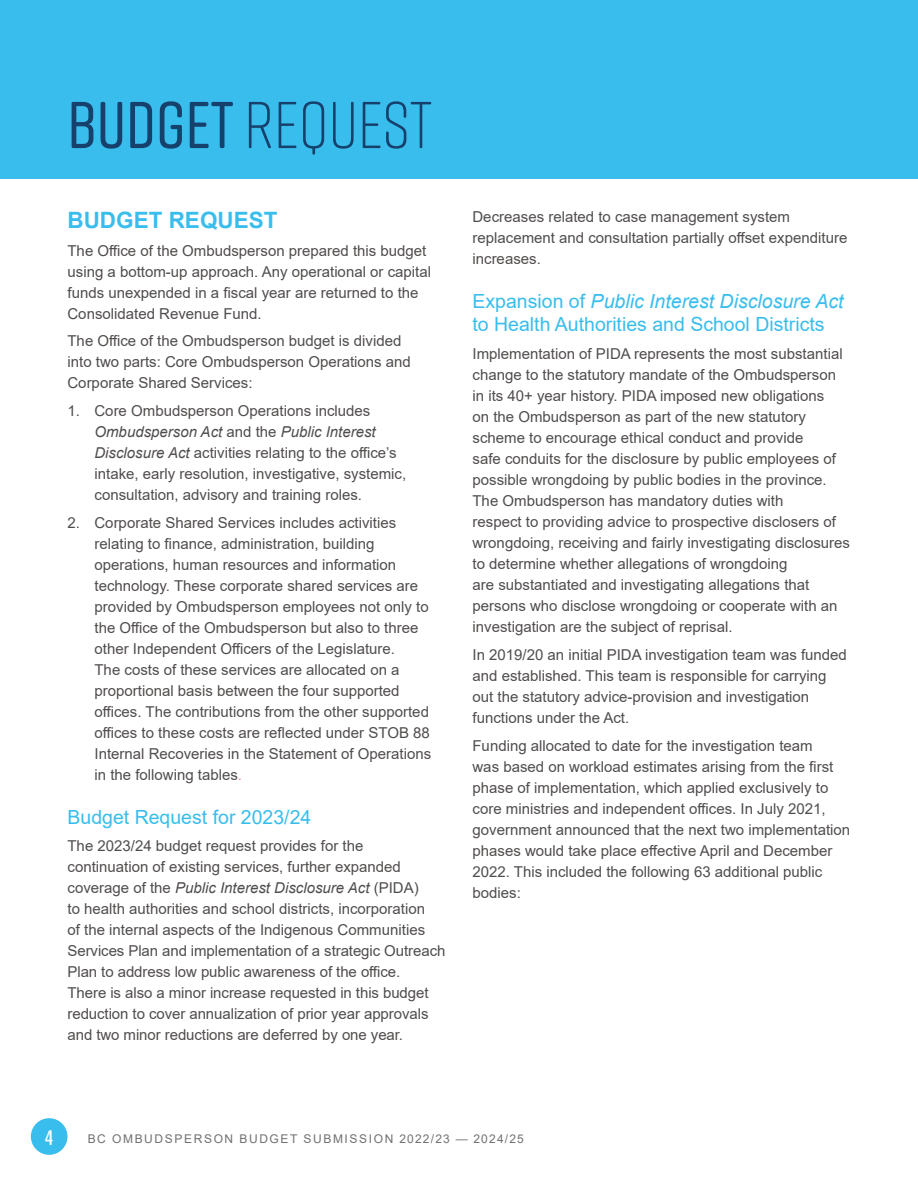
<style>
.page{position:relative;width:918px;height:1188px;background:#fff}
.page>*{position:absolute;margin:0;border:0;box-sizing:border-box;transform-origin:0 0}
.Section_Heading{font:300 66px "Rift Soft";color:#16416c}
.Heading_2{font:700 22.5px "Arial";color:#39bded}
.t1{font:600 21px "Rift Soft";color:#fff}
.Heading_3{font:19.5px/23.4px "Arial";color:#39bded}
.Body{font:15px/21px "Arial";color:#504d4c}
.t2{font:12px "Arial";letter-spacing:.135em;color:#737070}
.s1{font-weight:500}
.s2{font-style:italic}
.s3{color:#f082a1}
</style>
<div class="page">
<div style="left:31px;top:1118px;width:37px;height:37px;background:#39bded;border-radius:50%"></div>
<div style="left:0;top:0;width:918px;height:178px;background:#39bded"></div>
<p class="Section_Heading" style="left:68px;top:79px;width:366px"><span class="s1">budget</span> REQUEST</p>
<p class="Heading_2" style="left:68px;top:204px;width:212px">BUDGET REQUEST</p>
<p class="Body" style="left:68px;top:240px;width:365px">The Office of the Ombudsperson prepared this budget using a bottom-up approach. Any operational or capital funds unexpended in a fiscal year are returned to the Consolidated Revenue Fund.</p>
<p class="Body" style="left:68px;top:331px;width:345px">The Office of the Ombudsperson budget is divided into two parts: Core Ombudsperson Operations and<br>Corporate Shared Services:</p>
<p class="Body" style="left:94px;top:400px;width:313px;text-indent:-27px">1. Core Ombudsperson Operations includes <span class="s2">Ombudsperson Act</span> and the <span class="s2">Public Interest Disclosure Act</span> activities relating to the office’s intake, early resolution, investigative, systemic, consultation, advisory and training roles.</p>
<p class="Body" style="left:94px;top:512px;width:338px;text-indent:-27px">2. Corporate Shared Services includes activities relating to finance, administration, building operations, human resources and information technology. These corporate shared services are provided by Ombudsperson employees not only to the Office of the Ombudsperson but also to three other Independent Officers of the Legislature.<br>The costs of these services are allocated on a proportional basis between the four supported offices. The contributions from the other supported offices to these costs are reflected under STOB 88<br>Internal Recoveries in the Statement of Operations in the following tables<span class="s3">.</span></p>
<p class="Heading_3" style="left:68px;top:805px;width:245px">Budget Request for 2023/24</p>
<p class="Body" style="left:68px;top:835px;width:379px">The 2023/24 budget request provides for the continuation of existing services, further expanded coverage of the <span class="s2">Public Interest Disclosure Act</span> (PIDA)<br>to health authorities and school districts, incorporation<br>of the internal aspects of the Indigenous Communities Services Plan and implementation of a strategic Outreach Plan to address low public awareness of the office.<br>There is also a minor increase requested in this budget reduction to cover annualization of prior year approvals and two minor reductions are deferred by one year.</p>
<p class="Body" style="left:472px;top:207px;width:376px">Decreases related to case management system replacement and consultation partially offset expenditure increases.</p>
<p class="Heading_3" style="left:472px;top:289px;width:373px">Expansion of <span class="s2">Public Interest Disclosure Act </span>to Health Authorities and School Districts</p>
<p class="Body" style="left:472px;top:343px;width:379px">Implementation of PIDA represents the most substantial change to the statutory mandate of the Ombudsperson in its 40+ year history. PIDA imposed new obligations<br>on the Ombudsperson as part of the new statutory scheme to encourage ethical conduct and provide<br>safe conduits for the disclosure by public employees of possible wrongdoing by public bodies in the province.<br>The Ombudsperson has mandatory duties with<br>respect to providing advice to prospective disclosers of wrongdoing, receiving and fairly investigating disclosures to determine whether allegations of wrongdoing<br>are substantiated and investigating allegations that persons who disclose wrongdoing or cooperate with an investigation are the subject of reprisal.</p>
<p class="Body" style="left:472px;top:644px;width:376px">In 2019/20 an initial PIDA investigation team was funded and established. This team is responsible for carrying out the statutory advice-provision and investigation functions under the Act.</p>
<p class="Body" style="left:472px;top:735px;width:379px">Funding allocated to date for the investigation team<br>was based on workload estimates arising from the first phase of implementation, which applied exclusively to core ministries and independent offices. In July 2021, government announced that the next two implementation phases would take place effective April and December 2022. This included the following 63 additional public bodies:</p>
<h3 class="t1" style="left:45px;top:1122px;width:9px">4</h3>
<p class="t2" style="left:88px;top:1130px;width:438px">BC OMBUDSPERSON BUDGET SUBMISSION 2022/23 — 2024/25</p>
</div>
